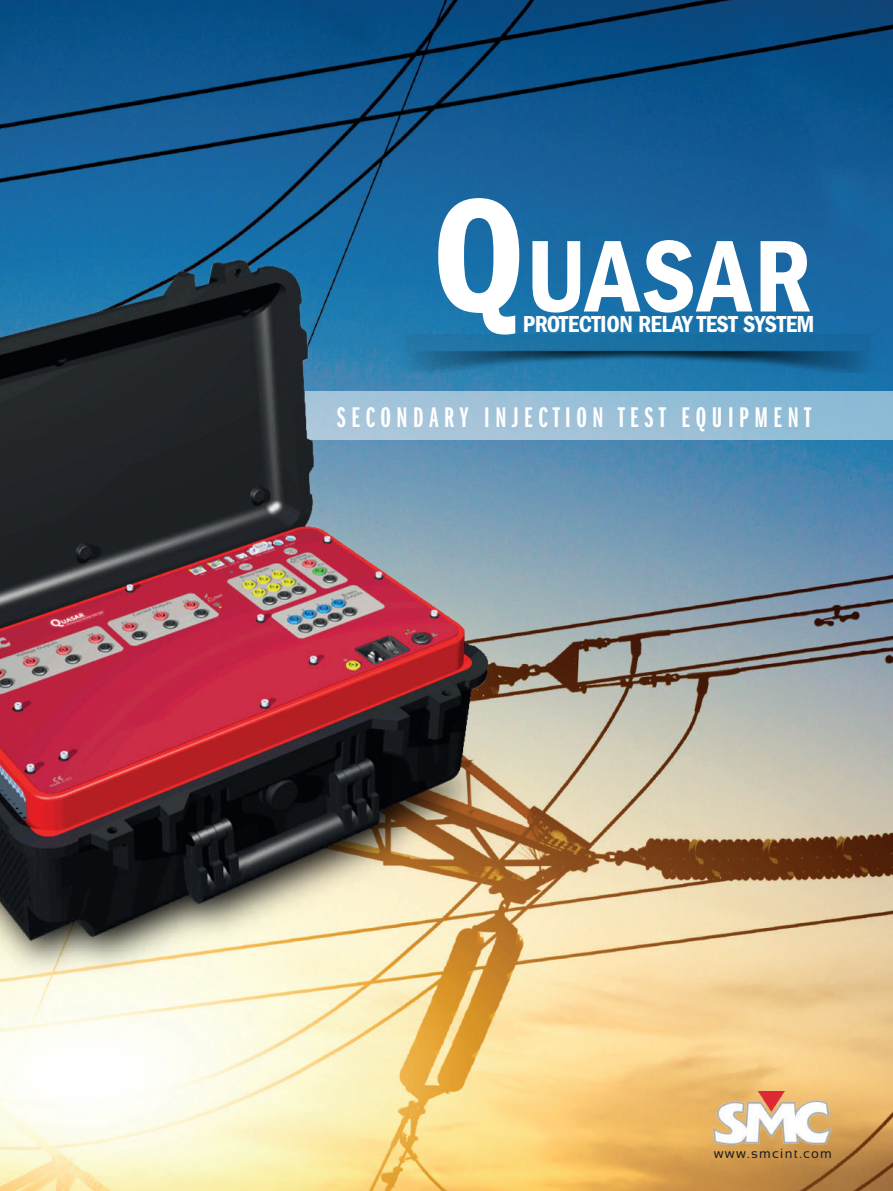
<style>
.page{position:relative;width:893px;height:1191px;background:#fff}
.page>*{position:absolute;margin:0;border:0;box-sizing:border-box;transform-origin:0 0}
.t1{font:600 condensed 167.4px "Franklin Gothic";color:#fff}
.t2{font:600 condensed 105.45px "Franklin Gothic";letter-spacing:.02em;color:#fff}
.t3{font:29.55px "Franklin Gothic Demi X Cmpr";letter-spacing:.19em;color:#fff}
.t4{font:600 condensed 24px "Franklin Gothic";letter-spacing:-.02em;color:#fff}
.t5{font:13.2px "Sansation";letter-spacing:.1em;color:#231f20}
</style>
<div class="page">
<img style="left:0;top:0;width:893px;height:1191px">
<img style="left:540px;top:334px;width:353px;height:38px">
<img style="left:714px;top:1091px;width:118px;height:53px">
<div style="left:0;top:391px;width:893px;height:49px;background:linear-gradient(to bottom,#8fbcd6,#9bc0d7)"></div>
<img style="left:0;top:240px;width:540px;height:901px">
<h1 class="t1" style="left:432px;top:160px;width:96px">Q</h1>
<h2 class="t2" style="left:526px;top:216px;width:287px">UASAR</h2>
<p class="t4" style="left:523px;top:311px;width:293px">PROTECTION RELAY TEST SYSTEM</p>
<p class="t3" style="left:337px;top:401px;width:475px">SECONDARY INJECTION TEST EQUIPMENT</p>
<p class="t5" style="left:714px;top:1146px;width:120px">www.smcint.com</p>
</div>
